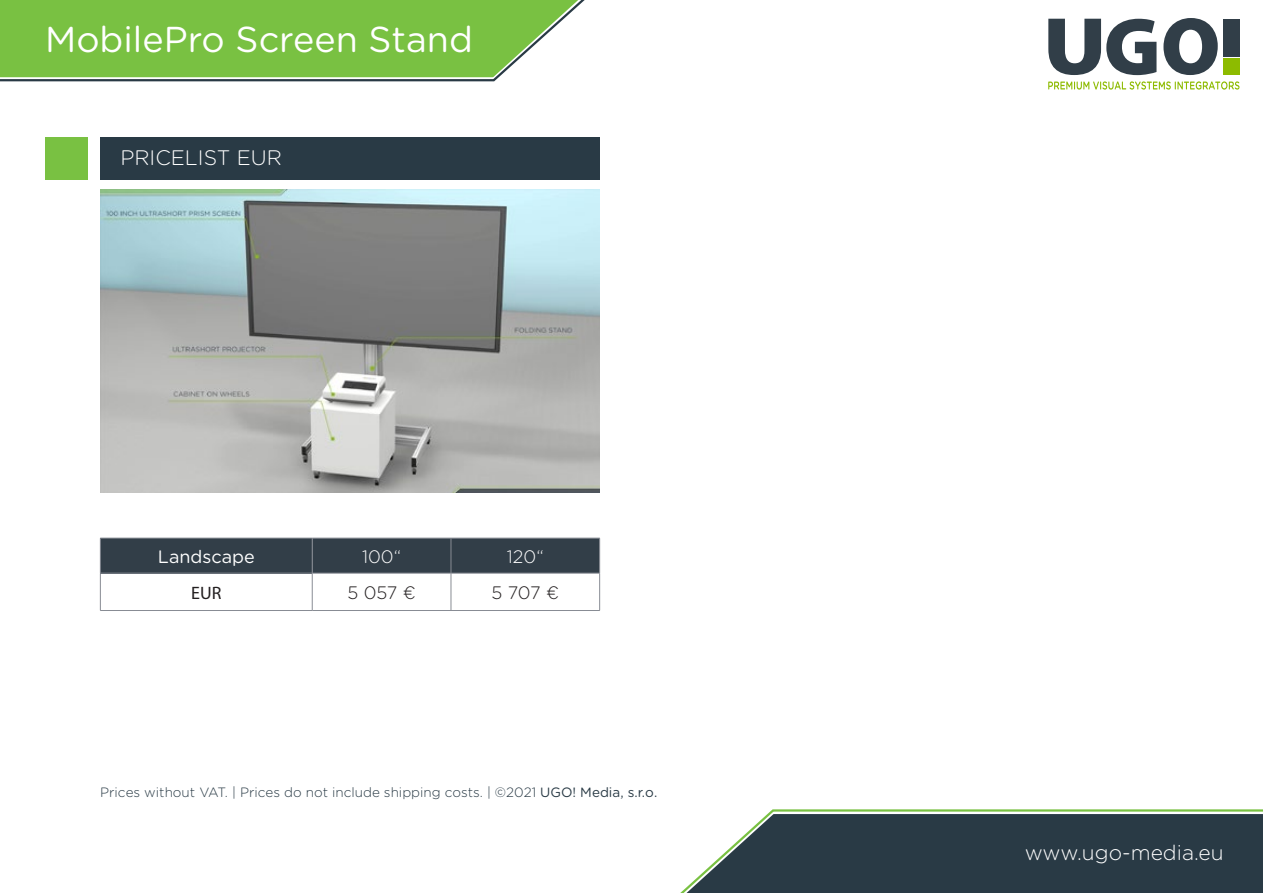
<style>
.page{position:relative;width:1263px;height:893px;background:#fff}
.page>*{position:absolute;margin:0;border:0;box-sizing:border-box;transform-origin:0 0}
.t1{font:36px "Gotham Rounded";color:#fff}
.t2{font:300 21px "Gotham Rounded";color:#fff}
.t3{font:300 18px "Gotham Rounded";letter-spacing:-.025em;color:#231f20}
.t4{font:18px "Gotham Rounded";color:#fff}
.t5{font:300 18px "Gotham Rounded";color:#fff}
.t6{font:18px "Myriad Pro";color:#231f20}
.t7{font:300 13.5px "Gotham Rounded";color:#293a45}
.s1{font-weight:400}
</style>
<div class="page">
<div style="left:100px;top:137px;width:500px;height:43px;background:#293a45"></div>
<img style="left:101px;top:189px;width:499px;height:303px">
<svg style="left:0;top:0;width:585px;height:82px;background:#85c356"></svg>
<svg style="left:680px;top:809px;width:583px;height:84px;background:#43545a"></svg>
<svg style="left:1048px;top:81px;width:191px;height:9px"></svg>
<div style="left:1223px;top:59px;width:16px;height:16px;background:#8dbb00"></div>
<svg style="left:1048px;top:18px;width:170px;height:57px"></svg>
<div style="left:1223px;top:19px;width:16px;height:38px;background:#313e48"></div>
<div style="left:45px;top:137px;width:43px;height:43px;background:#79c142"></div>
<div style="left:100px;top:538px;width:212px;height:35px;background:#323e48"></div>
<div style="left:313px;top:539px;width:286px;height:34px;background:#323e48"></div>
<hr style="left:100px;top:538px;width:212px;height:1px;background:#888c94">
<hr style="left:100px;top:538px;width:1px;height:35px;background:#888c94">
<hr style="left:312px;top:538px;width:139px;height:1px;background:#888c94">
<hr style="left:312px;top:538px;width:1px;height:35px;background:#888c94">
<hr style="left:451px;top:538px;width:149px;height:1px;background:#888c94">
<hr style="left:451px;top:538px;width:1px;height:35px;background:#888c94">
<hr style="left:599px;top:538px;width:1px;height:35px;background:#888c94">
<hr style="left:100px;top:573px;width:212px;height:1px;background:#888c94">
<hr style="left:100px;top:573px;width:1px;height:37px;background:#888c94">
<hr style="left:312px;top:573px;width:139px;height:1px;background:#888c94">
<hr style="left:312px;top:573px;width:1px;height:37px;background:#888c94">
<hr style="left:451px;top:573px;width:149px;height:1px;background:#888c94">
<hr style="left:451px;top:573px;width:1px;height:37px;background:#888c94">
<hr style="left:599px;top:573px;width:1px;height:37px;background:#888c94">
<hr style="left:100px;top:610px;width:212px;height:1px;background:#888c94">
<hr style="left:312px;top:610px;width:139px;height:1px;background:#888c94">
<hr style="left:451px;top:610px;width:149px;height:1px;background:#888c94">
<p class="t1" style="left:45px;top:14px;width:429px">MobilePro Screen Stand</p>
<p class="t2" style="left:120px;top:143px;width:163px">PRICELIST EUR</p>
<p class="t4" style="left:158px;top:544px;width:98px">Landscape</p>
<p class="t5" style="left:362px;top:544px;width:40px">100“</p>
<p class="t5" style="left:507px;top:544px;width:38px">120“</p>
<p class="t6" style="left:191px;top:581px;width:32px">EUR</p>
<p class="t3" style="left:347px;top:581px;width:70px">5 057 €</p>
<p class="t3" style="left:491px;top:581px;width:69px">5 707 €</p>
<p class="t7" style="left:100px;top:784px;width:559px">Prices without VAT. | Prices do not include shipping costs. | ©2021 <span class="s1">UGO! Media, s.r.o.</span></p>
<p class="t2" style="left:1025px;top:838px;width:200px">www.ugo-media.eu</p>
</div>
